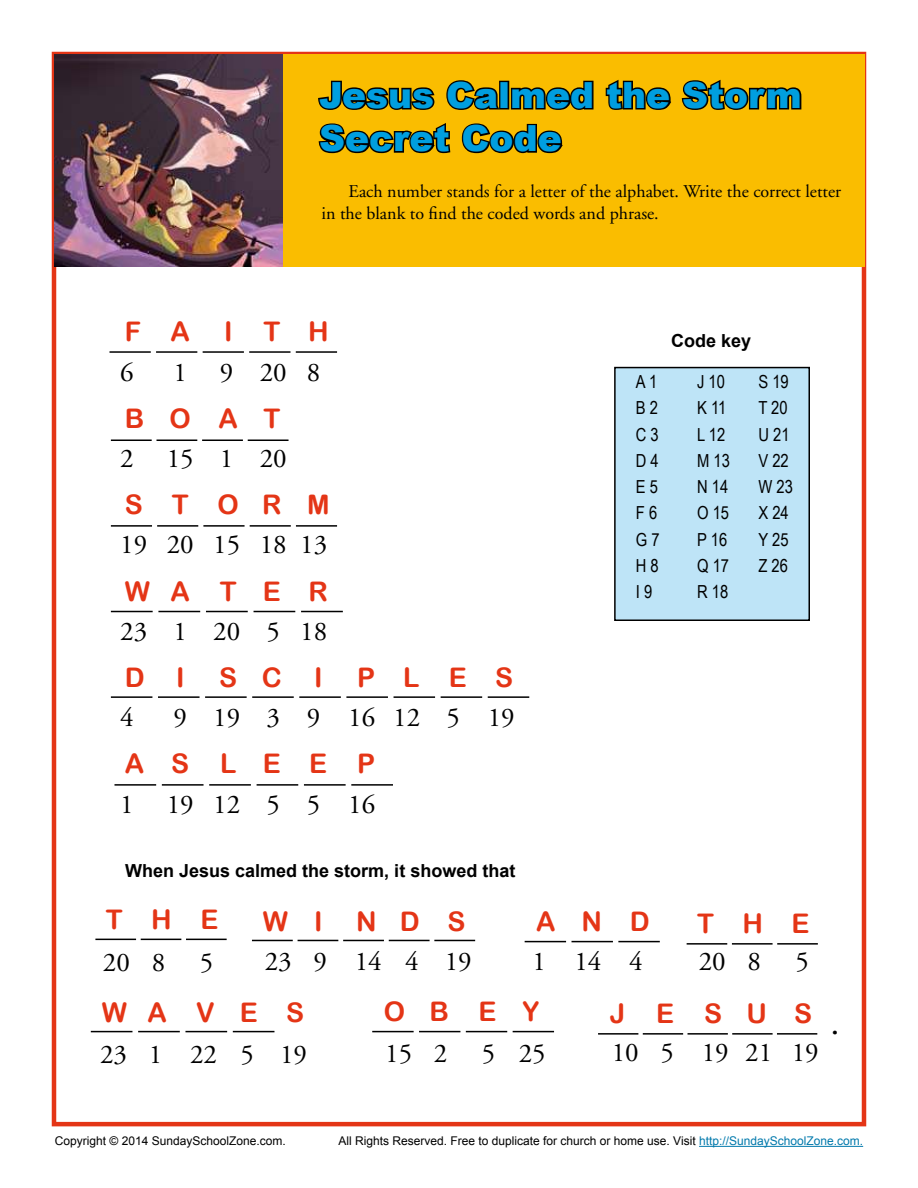
<style>
.page{position:relative;width:918px;height:1188px;background:#fff}
.page>*{position:absolute;margin:0;border:0;box-sizing:border-box;transform-origin:0 0}
.t1{font:900 36px/43.2px "Arial";color:#009edf}
.t2{font:27px "Adobe Garamond";color:#000}
.t3{font:27px "Arial Rounded MT Bold";color:#e43516}
.t4{font:27px "Arial Rounded MT Bold";color:#000}
.t5{font:18px/21.6px "Adobe Garamond";color:#000}
.t6{font:18px/26.2px "Arial Narrow";color:#000}
.t7{font:700 18px "Arial";color:#000}
.t8{font:12px "Arial";color:#000}
.s1{color:#0079ac}
</style>
<div class="page">
<hr style="left:699px;top:1146px;width:164px;height:1px;background:#0079ac">
<div style="left:52px;top:52px;width:814px;height:1074px;border:5px solid #e43516"></div>
<div style="left:54px;top:54px;width:810px;height:212px;background:#fabd00"></div>
<svg style="left:318px;top:80px;width:117px;height:30px"></svg>
<svg style="left:446px;top:80px;width:56px;height:30px"></svg>
<div style="left:499px;top:81px;width:10px;height:28px;border:3px solid #000"></div>
<svg style="left:509px;top:80px;width:85px;height:30px"></svg>
<svg style="left:605px;top:79px;width:66px;height:31px"></svg>
<svg style="left:681px;top:79px;width:121px;height:31px"></svg>
<svg style="left:318px;top:123px;width:133px;height:31px"></svg>
<svg style="left:461px;top:123px;width:102px;height:31px"></svg>
<div style="left:615px;top:368px;width:194px;height:252px;background:#bee4f7"></div>
<div style="left:614px;top:367px;width:196px;height:254px;border:2px solid #000"></div>
<img style="left:54px;top:54px;width:228px;height:213px">
<svg style="left:110px;top:351px;width:227px;height:2px"></svg>
<svg style="left:111px;top:440px;width:178px;height:1px"></svg>
<svg style="left:111px;top:525px;width:226px;height:2px"></svg>
<svg style="left:111px;top:611px;width:232px;height:1px"></svg>
<svg style="left:111px;top:696px;width:418px;height:2px"></svg>
<svg style="left:114px;top:784px;width:279px;height:2px"></svg>
<svg style="left:95px;top:939px;width:132px;height:1px"></svg>
<svg style="left:252px;top:940px;width:223px;height:1px"></svg>
<svg style="left:525px;top:941px;width:135px;height:1px"></svg>
<svg style="left:91px;top:1031px;width:183px;height:1px"></svg>
<svg style="left:372px;top:1031px;width:182px;height:1px"></svg>
<svg style="left:687px;top:943px;width:131px;height:2px"></svg>
<svg style="left:598px;top:1033px;width:219px;height:2px"></svg>
<h1 class="t1" style="left:319px;top:74px;width:484px">Jesus Calmed the Storm<br>Secret Code</h1>
<h3 class="t5" style="left:322px;top:182px;width:521px;text-indent:27px">Each number stands for a letter of the alphabet. Write the correct letter in the blank to find the coded words and phrase.</h3>
<h2 class="t3" style="left:125px;top:316px;width:67px">F A</h2>
<h2 class="t3" style="left:224px;top:316px;width:106px">I T H</h2>
<h2 class="t2" style="left:120px;top:361px;width:15px">6</h2>
<h2 class="t2" style="left:173px;top:361px;width:148px">1 9 20 8</h2>
<h2 class="t3" style="left:125px;top:403px;width:157px">B O A T</h2>
<h2 class="t2" style="left:120px;top:448px;width:168px">2 15 1 20</h2>
<h2 class="t3" style="left:125px;top:489px;width:206px">S T O R M</h2>
<h2 class="t2" style="left:120px;top:534px;width:208px">19 20 15 18 13</h2>
<h2 class="t3" style="left:125px;top:575px;width:205px">W A T E R</h2>
<h2 class="t2" style="left:120px;top:620px;width:208px">23 1 20 5 18</h2>
<h2 class="t3" style="left:125px;top:662px;width:61px">D I</h2>
<h2 class="t3" style="left:219px;top:662px;width:105px">S C I</h2>
<h2 class="t3" style="left:357px;top:662px;width:158px">P L E S</h2>
<h2 class="t2" style="left:120px;top:707px;width:15px">4</h2>
<h2 class="t2" style="left:173px;top:707px;width:343px">9 19 3 9 16 12 5 19</h2>
<h2 class="t3" style="left:125px;top:748px;width:252px">A S L E E P</h2>
<h2 class="t2" style="left:120px;top:793px;width:256px">1 19 12 5 5 16</h2>
<h3 class="t7" style="left:125px;top:864px;width:392px">When Jesus calmed the storm, it showed that</h3>
<h3 class="t7" style="left:671px;top:334px;width:82px">Code key</h3>
<h3 class="t6" style="left:636px;top:369px;width:25px">A 1<br>B 2<br>C 3<br>D 4<br>E 5<br>F 6<br>G 7<br>H 8<br>I 9</h3>
<h3 class="t6" style="left:697px;top:369px;width:34px">J 10<br>K 11<br>L 12<br>M 13<br>N 14<br>O 15<br>P 16<br>Q 17<br>R 18</h3>
<h3 class="t6" style="left:758px;top:369px;width:36px">S 19<br>T 20<br>U 21<br>V 22<br>W 23<br>X 24<br>Y 25<br>Z 26</h3>
<h2 class="t3" style="left:106px;top:904px;width:114px">T H E</h2>
<h2 class="t3" style="left:263px;top:906px;width:204px">W I N D S</h2>
<h2 class="t3" style="left:536px;top:906px;width:115px">A N D</h2>
<h2 class="t3" style="left:697px;top:908px;width:114px">T H E</h2>
<h2 class="t2" style="left:103px;top:952px;width:64px">20 8</h2>
<h2 class="t2" style="left:200px;top:952px;width:15px">5</h2>
<h2 class="t2" style="left:265px;top:951px;width:209px">23 9 14 4 19</h2>
<h2 class="t2" style="left:532px;top:951px;width:112px">1 14 4</h2>
<h2 class="t2" style="left:699px;top:950px;width:64px">20 8</h2>
<h2 class="t2" style="left:796px;top:950px;width:15px">5</h2>
<h2 class="t3" style="left:102px;top:997px;width:204px">W A V E S</h2>
<h2 class="t3" style="left:384px;top:996px;width:157px">O B E Y</h2>
<h2 class="t3" style="left:610px;top:998px;width:204px">J E S U S</h2>
<h2 class="t2" style="left:100px;top:1044px;width:209px">23 1 22 5 19</h2>
<h2 class="t2" style="left:385px;top:1042px;width:64px">15 2</h2>
<h2 class="t2" style="left:482px;top:1042px;width:65px">5 25</h2>
<h2 class="t2" style="left:612px;top:1041px;width:209px">10 5 19 21 19</h2>
<h2 class="t4" style="left:831px;top:1008px;width:10px">.</h2>
<p class="t8" style="left:55px;top:1136px;width:232px">Copyright © 2014 SundaySchoolZone.com.</p>
<p class="t8" style="left:338px;top:1136px;width:526px">All Rights Reserved. Free to duplicate for church or home use. Visit <span class="s1">http://SundaySchoolZone.com.</span></p>
</div>
